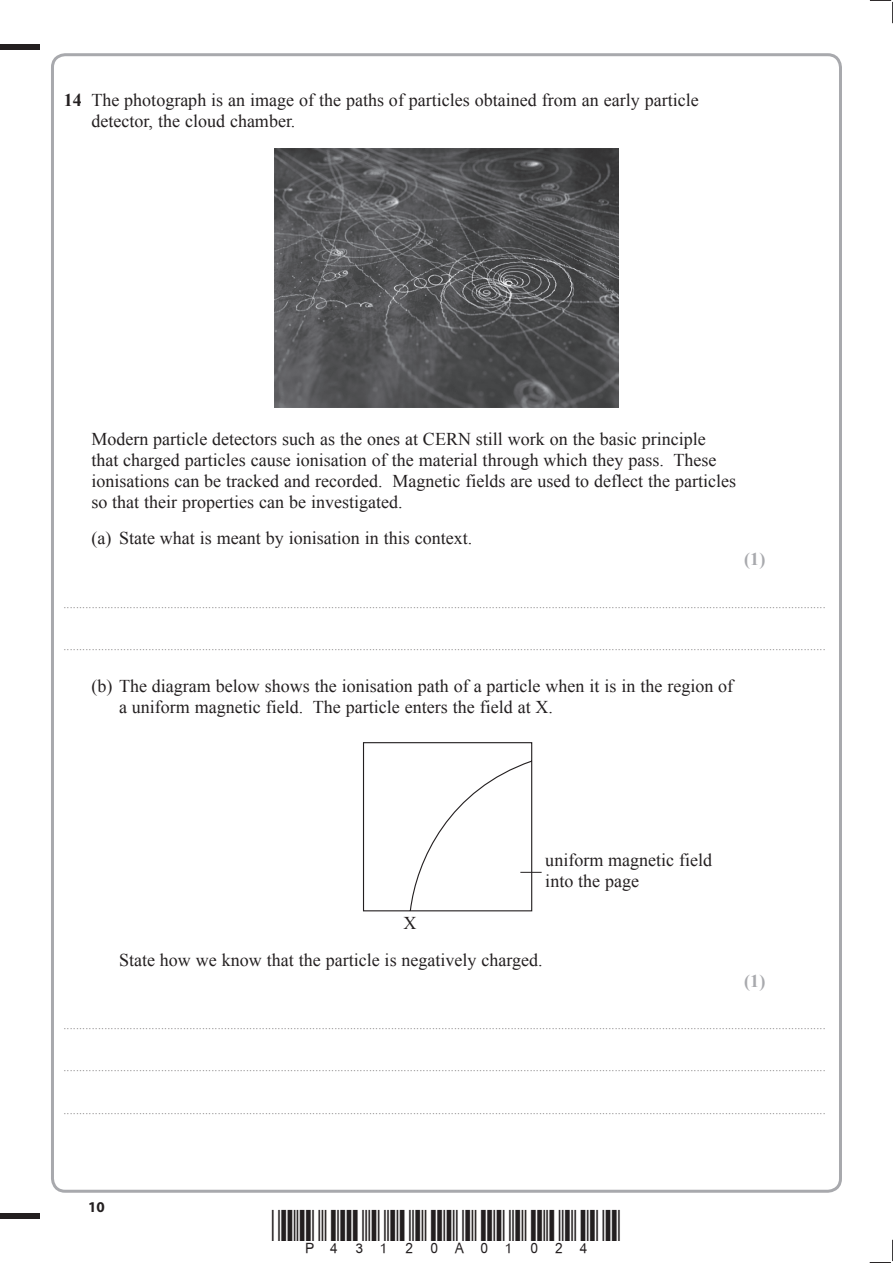
<style>
.page{position:relative;width:893px;height:1263px;background:#fff}
.page>*{position:absolute;margin:0;border:0;box-sizing:border-box;transform-origin:0 0}
.t1{font:18px/21px "Times New Roman";color:#231f20}
.t2{font:700 18px "Times New Roman";color:#a8a9ad}
.t3{font:700 15px "Myriad Pro";color:#231f20}
.t4{font:9px "Times New Roman";color:#231f20}
.s1{font-weight:700}
</style>
<div class="page">
<div style="left:0;top:44px;width:40px;height:5px;background:#231f20"></div>
<div style="left:0;top:1214px;width:40px;height:5px;background:#231f20"></div>
<svg style="left:870px;top:0;width:23px;height:23px"></svg>
<svg style="left:870px;top:1240px;width:23px;height:23px"></svg>
<img style="left:274px;top:149px;width:345px;height:258px">
<svg style="left:362px;top:742px;width:180px;height:170px"></svg>
<h1 class="t1" style="left:91px;top:90px;width:609px;text-indent:-28px"><span class="s1">14</span> The photograph is an image of the paths of particles obtained from an early particle detector, the cloud chamber.</h1>
<p class="t1" style="left:91px;top:429px;width:646px">Modern particle detectors such as the ones at CERN still work on the basic principle that charged particles cause ionisation of the material through which they pass. These ionisations can be tracked and recorded. Magnetic fields are used to deflect the particles so that their properties can be investigated.</p>
<h1 class="t1" style="left:91px;top:528px;width:382px">(a) State what is meant by ionisation in this context.</h1>
<h1 class="t2" style="left:744px;top:549px;width:23px">(1)</h1>
<p class="t4" style="left:64px;top:600px;width:763px">..................................................................................................................................................................................................................................................</p>
<p class="t4" style="left:64px;top:642px;width:763px">..................................................................................................................................................................................................................................................</p>
<h1 class="t1" style="left:119px;top:676px;width:616px;text-indent:-28px">(b) The diagram below shows the ionisation path of a particle when it is in the region of a uniform magnetic field. The particle enters the field at X.</h1>
<h1 class="t1" style="left:403px;top:912px;width:14px">X</h1>
<h1 class="t1" style="left:545px;top:850px;width:168px">uniform magnetic field into the page</h1>
<h1 class="t1" style="left:119px;top:949px;width:425px">State how we know that the particle is negatively charged.</h1>
<h1 class="t2" style="left:744px;top:971px;width:23px">(1)</h1>
<p class="t4" style="left:64px;top:1021px;width:763px">..................................................................................................................................................................................................................................................</p>
<p class="t4" style="left:64px;top:1063px;width:763px">..................................................................................................................................................................................................................................................</p>
<p class="t4" style="left:64px;top:1106px;width:763px">..................................................................................................................................................................................................................................................</p>
<h2 class="t3" style="left:88px;top:1198px;width:18px">10</h2>
</div>
